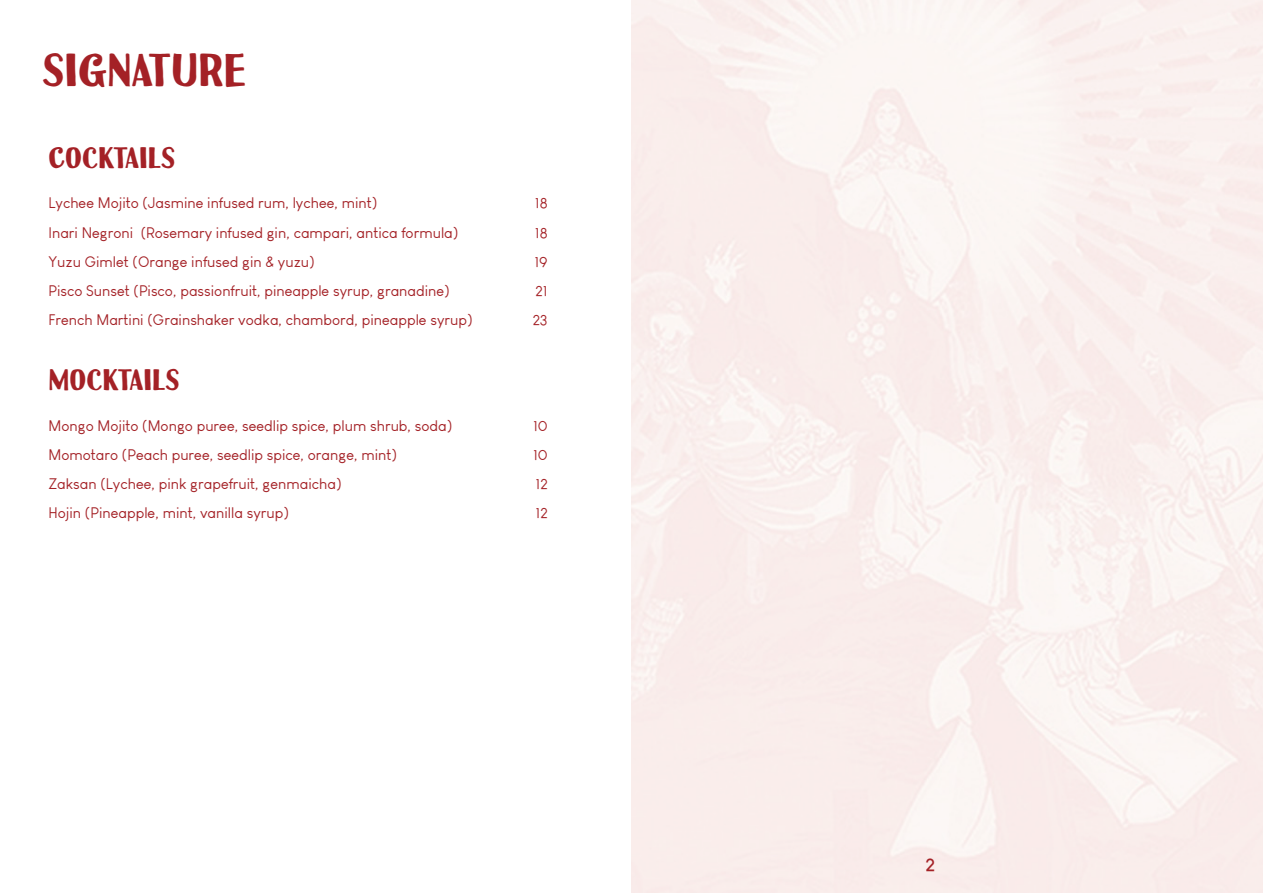
<style>
.page{position:relative;width:1263px;height:893px;background:#fff}
.page>*{position:absolute;margin:0;border:0;box-sizing:border-box;transform-origin:0 0}
.t1{font:42px "Uchiyama";color:#a42126}
.t2{font:27px "Uchiyama";color:#a42126}
.t3{font:700 18px "Louis George Cafe";color:#a42126}
.t4{font:15px "Louis George Cafe";color:#a42126}
</style>
<div class="page">
<p class="t1" style="left:43px;top:46px;width:205px">SIGNATURE</p>
<p class="t2" style="left:49px;top:142px;width:128px">COCKTAILS</p>
<p class="t4" style="left:49px;top:194px;width:330px">Lychee Mojito (Jasmine infused rum, lychee, mint)</p>
<p class="t4" style="left:535px;top:194px;width:14px">18</p>
<p class="t4" style="left:49px;top:223px;width:411px">Inari Negroni (Rosemary infused gin, campari, antica formula)</p>
<p class="t4" style="left:535px;top:223px;width:14px">18</p>
<p class="t4" style="left:49px;top:252px;width:268px">Yuzu Gimlet (Orange infused gin &amp; yuzu)</p>
<p class="t4" style="left:534px;top:252px;width:15px">19</p>
<p class="t4" style="left:49px;top:282px;width:403px">Pisco Sunset (Pisco, passionfruit, pineapple syrup, granadine)</p>
<p class="t4" style="left:536px;top:282px;width:14px">21</p>
<p class="t4" style="left:49px;top:311px;width:426px">French Martini (Grainshaker vodka, chambord, pineapple syrup)</p>
<p class="t4" style="left:533px;top:311px;width:17px">23</p>
<p class="t2" style="left:49px;top:364px;width:133px">MOCKTAILS</p>
<p class="t4" style="left:49px;top:417px;width:405px">Mongo Mojito (Mongo puree, seedlip spice, plum shrub, soda)</p>
<p class="t4" style="left:533px;top:417px;width:16px">10</p>
<p class="t4" style="left:49px;top:446px;width:350px">Momotaro (Peach puree, seedlip spice, orange, mint)</p>
<p class="t4" style="left:533px;top:446px;width:16px">10</p>
<p class="t4" style="left:49px;top:475px;width:295px">Zaksan (Lychee, pink grapefruit, genmaicha)</p>
<p class="t4" style="left:536px;top:475px;width:14px">12</p>
<p class="t4" style="left:49px;top:504px;width:242px">Hojin (Pineapple, mint, vanilla syrup)</p>
<p class="t4" style="left:536px;top:504px;width:14px">12</p>
<p class="t3" style="left:925px;top:853px;width:11px">2</p>
</div>
